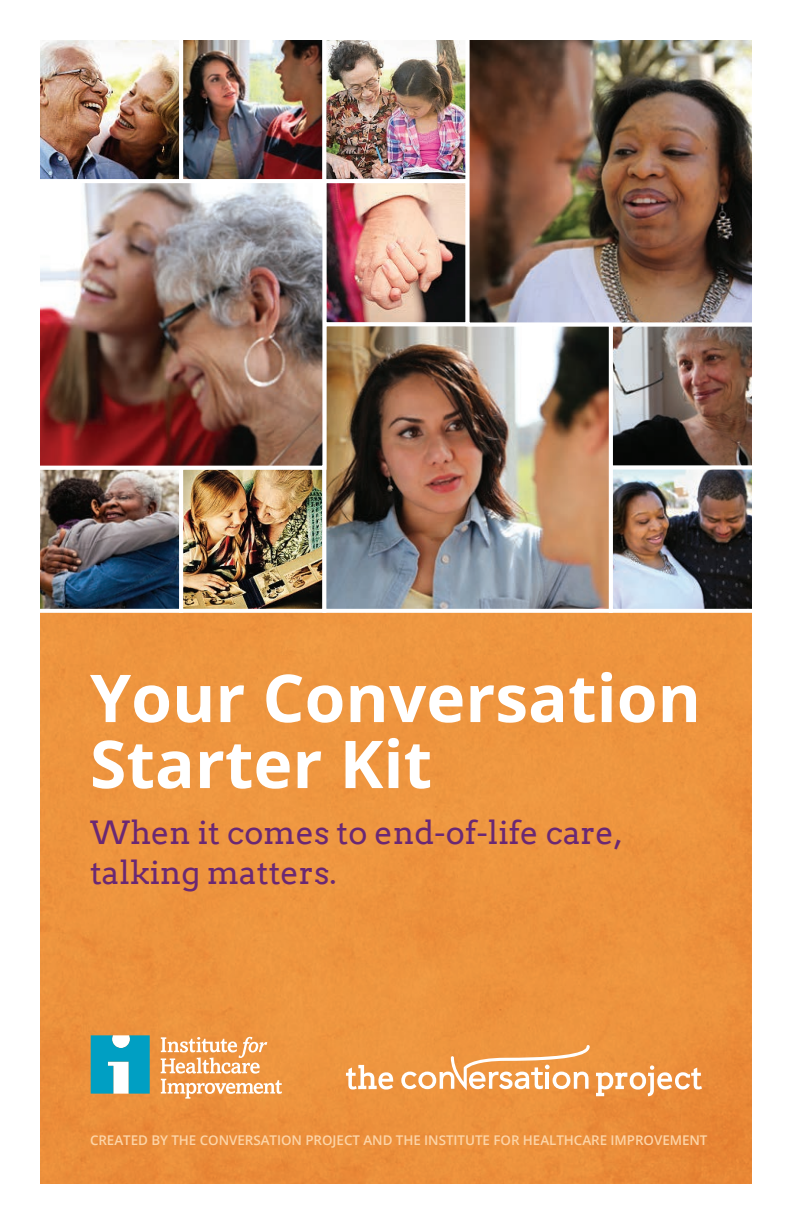
<style>
.page{position:relative;width:792px;height:1224px;background:#fff}
.page>*{position:absolute;margin:0;border:0;box-sizing:border-box;transform-origin:0 0}
.Cover_Title{font:700 66px/66px "Open Sans";color:#fff}
.Cover_Subtitle{font:32px/40px "Arvo";color:#6a2874}
.Cover_Note{font:600 13.4px "Open Sans";letter-spacing:-.005em;color:#fdd5a8}
</style>
<div class="page">
<div style="left:36px;top:579px;width:720px;height:609px;background:#ed943e;border:4px solid #fff"></div>
<svg style="left:401px;top:1045px;width:189px;height:45px"></svg>
<svg style="left:346px;top:1065px;width:47px;height:25px"></svg>
<svg style="left:596px;top:1065px;width:106px;height:31px"></svg>
<svg style="left:161px;top:1037px;width:121px;height:62px"></svg>
<svg style="left:91px;top:1035px;width:59px;height:59px;background:#37b1cb"></svg>
<img style="left:41px;top:41px;width:137px;height:137px">
<div style="left:36px;top:36px;width:147px;height:147px;border:4px solid #fff"></div>
<img style="left:184px;top:41px;width:137px;height:137px">
<div style="left:179px;top:36px;width:147px;height:147px;border:4px solid #fff"></div>
<img style="left:327px;top:41px;width:138px;height:137px">
<div style="left:322px;top:36px;width:148px;height:147px;border:4px solid #fff"></div>
<img style="left:614px;top:327px;width:137px;height:138px">
<div style="left:609px;top:322px;width:147px;height:148px;border:4px solid #fff"></div>
<img style="left:327px;top:184px;width:138px;height:137px">
<div style="left:322px;top:179px;width:148px;height:147px;border:4px solid #fff"></div>
<img style="left:614px;top:471px;width:137px;height:137px">
<div style="left:609px;top:466px;width:147px;height:147px;border:4px solid #fff"></div>
<img style="left:41px;top:471px;width:137px;height:137px">
<div style="left:36px;top:466px;width:147px;height:147px;border:4px solid #fff"></div>
<img style="left:184px;top:471px;width:137px;height:137px">
<div style="left:179px;top:466px;width:147px;height:147px;border:4px solid #fff"></div>
<img style="left:327px;top:327px;width:281px;height:281px">
<div style="left:322px;top:322px;width:291px;height:291px;border:4px solid #fff"></div>
<img style="left:471px;top:41px;width:280px;height:280px">
<div style="left:466px;top:36px;width:290px;height:290px;border:4px solid #fff"></div>
<img style="left:41px;top:184px;width:280px;height:281px">
<div style="left:36px;top:179px;width:290px;height:291px;border:4px solid #fff"></div>
<p class="Cover_Title" style="left:90px;top:663px;width:612px">Your Conversation<br>Starter Kit</p>
<p class="Cover_Subtitle" style="left:90px;top:813px;width:534px">When it comes to end-of-life care, talking matters.</p>
<p class="Cover_Note" style="left:90px;top:1130px;width:619px">CREATED BY THE CONVERSATION PROJECT AND THE INSTITUTE FOR HEALTHCARE IMPROVEMENT</p>
</div>
